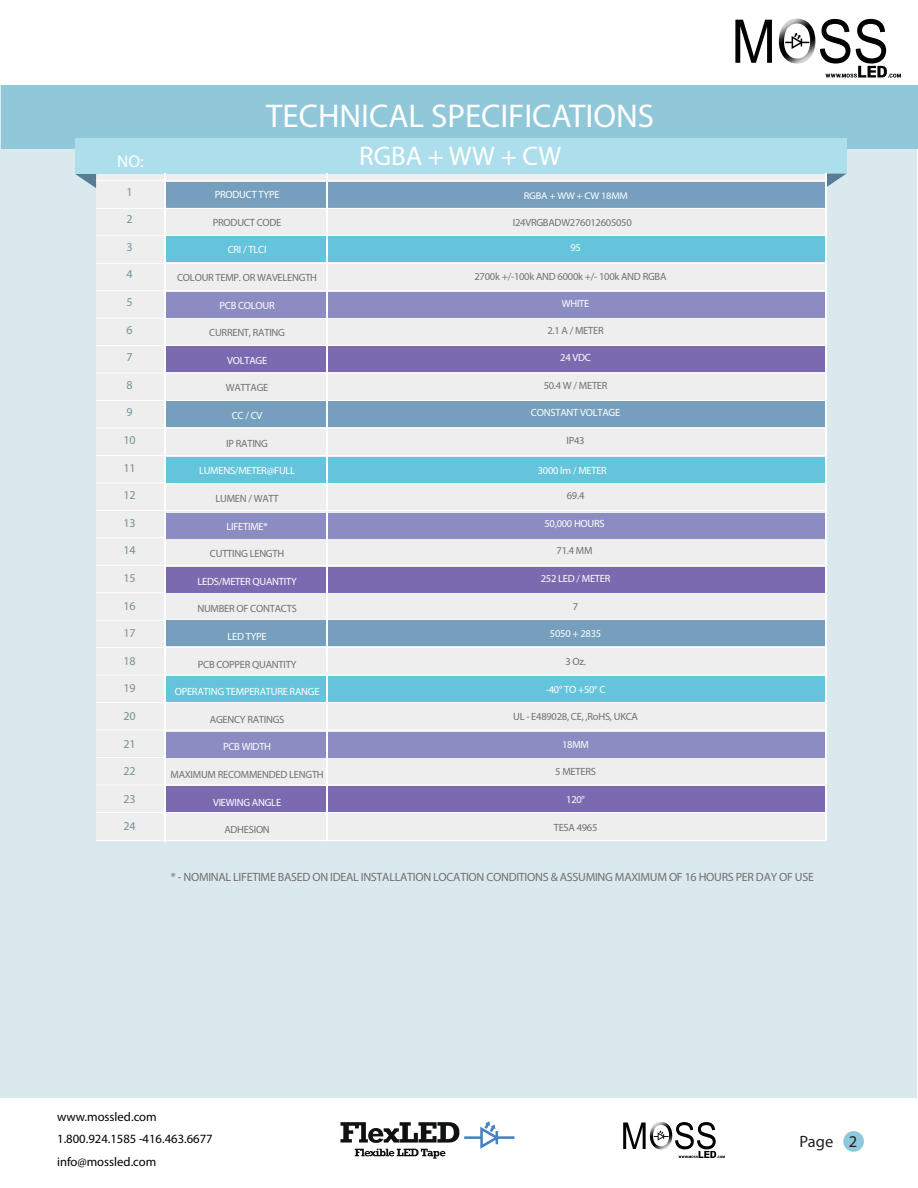
<style>
.page{position:relative;width:918px;height:1188px;background:#fff}
.page>*{position:absolute;margin:0;border:0;box-sizing:border-box;transform-origin:0 0}
.t1{font:33px "Myriad Pro";color:#fff}
.t2{font:27px "Myriad Pro";letter-spacing:.005em;color:#fff}
.t3{font:17.1px "Myriad Pro";color:#fff}
.t4{font:16.5px "Myriad Pro";color:#231f20}
.t5{font:12.6px/22px "Myriad Pro";color:#010203}
.t6{font:12px "Myriad Pro";letter-spacing:-.025em;color:#736f71}
.t7{font:12px "Myriad Pro";letter-spacing:-.025em;color:#74929a}
.t8{font:10.5px "Myriad Pro";letter-spacing:-.025em;color:#736f71}
.t9{font:10.5px "Myriad Pro";letter-spacing:-.025em;color:#fff}
.t10{font:9.75px "Myriad Pro";letter-spacing:-.025em;color:#fff;scale:1.08 1}
</style>
<div class="page">
<div style="left:0;top:85px;width:916px;height:1013px;background:#dae9ee"></div>
<div style="left:2px;top:85px;width:916px;height:63px;background:#90c8d9"></div>
<div style="left:843px;top:1131px;width:21px;height:21px;background:#90c8d9;border-radius:50%"></div>
<img style="left:623px;top:1122px;width:93px;height:27px">
<img style="left:650px;top:1122px;width:22px;height:27px">
<img style="left:679px;top:1151px;width:46px;height:7px">
<svg style="left:654px;top:1131px;width:15px;height:10px"></svg>
<svg style="left:341px;top:1121px;width:174px;height:38px"></svg>
<img style="left:735px;top:19px;width:151px;height:45px">
<img style="left:779px;top:19px;width:36px;height:45px">
<img style="left:826px;top:66px;width:75px;height:12px">
<svg style="left:785px;top:33px;width:24px;height:16px"></svg>
<div style="left:96px;top:172px;width:731px;height:669px;background:#eeeeef"></div>
<svg style="left:75px;top:174px;width:21px;height:14px"></svg>
<div style="left:75px;top:138px;width:771px;height:36px;background:#acdfeb"></div>
<hr style="left:96px;top:290px;width:730px;height:1px;background:#fff">
<hr style="left:96px;top:318px;width:730px;height:1px;background:#fff">
<hr style="left:96px;top:345px;width:730px;height:1px;background:#fff">
<hr style="left:96px;top:400px;width:730px;height:1px;background:#fff">
<hr style="left:96px;top:428px;width:730px;height:1px;background:#fff">
<hr style="left:96px;top:455px;width:730px;height:1px;background:#fff">
<div style="left:165px;top:182px;width:661px;height:26px;background:#759fbc"></div>
<hr style="left:96px;top:235px;width:730px;height:1px;background:#fff">
<hr style="left:96px;top:373px;width:730px;height:1px;background:#fff">
<hr style="left:96px;top:263px;width:730px;height:1px;background:#fff">
<hr style="left:96px;top:510px;width:730px;height:1px;background:#fff">
<hr style="left:96px;top:537px;width:730px;height:1px;background:#fff">
<hr style="left:96px;top:592px;width:730px;height:1px;background:#fff">
<hr style="left:96px;top:565px;width:730px;height:1px;background:#fff">
<hr style="left:96px;top:483px;width:730px;height:1px;background:#fff">
<hr style="left:96px;top:208px;width:730px;height:1px;background:#fff">
<hr style="left:96px;top:702px;width:730px;height:1px;background:#fff">
<hr style="left:96px;top:675px;width:730px;height:1px;background:#fff">
<hr style="left:96px;top:647px;width:730px;height:1px;background:#fff">
<hr style="left:96px;top:620px;width:730px;height:1px;background:#fff">
<hr style="left:96px;top:812px;width:730px;height:1px;background:#fff">
<hr style="left:96px;top:785px;width:730px;height:1px;background:#fff">
<hr style="left:96px;top:757px;width:730px;height:1px;background:#fff">
<div style="left:165px;top:292px;width:661px;height:26px;background:#8b8cc2"></div>
<div style="left:165px;top:346px;width:661px;height:26px;background:#7c6ab0"></div>
<div style="left:165px;top:236px;width:661px;height:26px;background:#64c4db"></div>
<div style="left:165px;top:401px;width:661px;height:26px;background:#759fbc"></div>
<div style="left:165px;top:513px;width:661px;height:26px;background:#8b8cc2"></div>
<div style="left:165px;top:567px;width:661px;height:26px;background:#7c6ab0"></div>
<div style="left:165px;top:457px;width:661px;height:26px;background:#64c4db"></div>
<div style="left:165px;top:620px;width:661px;height:26px;background:#759fbc"></div>
<div style="left:165px;top:732px;width:661px;height:26px;background:#8b8cc2"></div>
<div style="left:165px;top:786px;width:661px;height:26px;background:#7c6ab0"></div>
<div style="left:165px;top:676px;width:661px;height:26px;background:#64c4db"></div>
<hr style="left:96px;top:730px;width:730px;height:1px;background:#fff">
<hr style="left:96px;top:840px;width:730px;height:1px;background:#fff">
<hr style="left:96px;top:180px;width:730px;height:1px;background:#fff">
<svg style="left:827px;top:174px;width:19px;height:13px"></svg>
<hr style="left:825px;top:174px;width:2px;height:667px;background:#fff">
<hr style="left:164px;top:174px;width:1px;height:668px;background:#fff">
<hr style="left:326px;top:174px;width:1px;height:667px;background:#fff">
<h3 class="t3" style="left:117px;top:151px;width:28px">NO:</h3>
<p class="t7" style="left:127px;top:184px;width:8px">1</p>
<p class="t7" style="left:127px;top:212px;width:8px">2</p>
<p class="t7" style="left:127px;top:239px;width:8px">3</p>
<p class="t7" style="left:127px;top:267px;width:8px">4</p>
<p class="t7" style="left:127px;top:295px;width:8px">5</p>
<p class="t7" style="left:127px;top:322px;width:8px">6</p>
<p class="t7" style="left:127px;top:350px;width:8px">7</p>
<p class="t7" style="left:127px;top:377px;width:8px">8</p>
<p class="t7" style="left:127px;top:405px;width:8px">9</p>
<p class="t7" style="left:124px;top:433px;width:14px">10</p>
<p class="t7" style="left:124px;top:460px;width:14px">11</p>
<p class="t7" style="left:124px;top:488px;width:14px">12</p>
<p class="t7" style="left:124px;top:515px;width:14px">13</p>
<p class="t7" style="left:124px;top:543px;width:14px">14</p>
<p class="t7" style="left:124px;top:571px;width:14px">15</p>
<p class="t7" style="left:124px;top:598px;width:14px">16</p>
<p class="t7" style="left:124px;top:626px;width:14px">17</p>
<p class="t7" style="left:124px;top:653px;width:14px">18</p>
<p class="t7" style="left:124px;top:681px;width:14px">19</p>
<p class="t7" style="left:124px;top:709px;width:14px">20</p>
<p class="t7" style="left:124px;top:736px;width:14px">21</p>
<p class="t7" style="left:124px;top:764px;width:14px">22</p>
<p class="t7" style="left:124px;top:791px;width:14px">23</p>
<p class="t7" style="left:124px;top:819px;width:14px">24</p>
<h1 class="t1" style="left:266px;top:96px;width:389px">TECHNICAL SPECIFICATIONS</h1>
<p class="t9" style="left:215px;top:188px;width:66px">PRODUCT TYPE</p>
<p class="t8" style="left:213px;top:216px;width:70px">PRODUCT CODE</p>
<p class="t9" style="left:228px;top:243px;width:40px">CRI / TLCI</p>
<p class="t8" style="left:177px;top:271px;width:142px">COLOUR TEMP. OR WAVELENGTH</p>
<p class="t9" style="left:220px;top:299px;width:57px">PCB COLOUR</p>
<p class="t8" style="left:209px;top:326px;width:77px">CURRENT, RATING</p>
<p class="t9" style="left:227px;top:354px;width:42px">VOLTAGE</p>
<p class="t8" style="left:226px;top:381px;width:44px">WATTAGE</p>
<p class="t9" style="left:232px;top:409px;width:32px">CC / CV</p>
<p class="t8" style="left:226px;top:437px;width:43px">IP RATING</p>
<p class="t9" style="left:199px;top:464px;width:98px">LUMENS/METER@FULL</p>
<p class="t8" style="left:216px;top:492px;width:65px">LUMEN / WATT</p>
<p class="t9" style="left:226px;top:520px;width:43px">LIFETIME*</p>
<p class="t8" style="left:210px;top:547px;width:76px">CUTTING LENGTH</p>
<p class="t9" style="left:198px;top:575px;width:101px">LEDS/METER QUANTITY</p>
<p class="t8" style="left:197px;top:602px;width:101px">NUMBER OF CONTACTS</p>
<p class="t9" style="left:228px;top:630px;width:41px">LED TYPE</p>
<p class="t8" style="left:198px;top:658px;width:100px">PCB COPPER QUANTITY</p>
<p class="t9" style="left:175px;top:685px;width:146px">OPERATING TEMPERATURE RANGE</p>
<p class="t8" style="left:210px;top:713px;width:76px">AGENCY RATINGS</p>
<p class="t9" style="left:223px;top:740px;width:50px">PCB WIDTH</p>
<p class="t8" style="left:171px;top:768px;width:155px">MAXIMUM RECOMMENDED LENGTH</p>
<p class="t9" style="left:213px;top:796px;width:70px">VIEWING ANGLE</p>
<p class="t8" style="left:224px;top:823px;width:47px">ADHESION</p>
<h2 class="t2" style="left:359px;top:139px;width:204px">RGBA + WW + CW</h2>
<p class="t10" style="left:524px;top:189px;width:98px">RGBA + WW + CW 18MM</p>
<p class="t8" style="left:513px;top:216px;width:120px">I24VRGBADW276012605050</p>
<p class="t9" style="left:570px;top:241px;width:12px">95</p>
<p class="t8" style="left:474px;top:270px;width:193px">2700k +/-100k AND 6000k +/- 100k AND RGBA</p>
<p class="t9" style="left:562px;top:297px;width:29px">WHITE</p>
<p class="t8" style="left:547px;top:324px;width:58px">2.1 A / METER</p>
<p class="t9" style="left:560px;top:351px;width:32px">24 VDC</p>
<p class="t8" style="left:544px;top:379px;width:65px">50.4 W / METER</p>
<p class="t9" style="left:531px;top:406px;width:91px">CONSTANT VOLTAGE</p>
<p class="t8" style="left:567px;top:434px;width:20px">IP43</p>
<p class="t9" style="left:538px;top:464px;width:71px">3000 lm / METER</p>
<p class="t8" style="left:567px;top:489px;width:19px">69.4</p>
<p class="t9" style="left:545px;top:517px;width:62px">50,000 HOURS</p>
<p class="t8" style="left:557px;top:544px;width:37px">71.4 MM</p>
<p class="t9" style="left:541px;top:572px;width:71px">252 LED / METER</p>
<p class="t8" style="left:573px;top:600px;width:7px">7</p>
<p class="t9" style="left:550px;top:627px;width:53px">5050 + 2835</p>
<p class="t8" style="left:565px;top:655px;width:22px">3 Oz.</p>
<p class="t9" style="left:546px;top:683px;width:61px">-40° TO +50° C</p>
<p class="t8" style="left:513px;top:710px;width:126px">UL - E489028, CE, ,RoHS, UKCA</p>
<p class="t9" style="left:562px;top:738px;width:28px">18MM</p>
<p class="t8" style="left:555px;top:765px;width:42px">5 METERS</p>
<p class="t9" style="left:566px;top:793px;width:20px">120°</p>
<p class="t8" style="left:554px;top:821px;width:45px">TESA 4965</p>
<p class="t6" style="left:171px;top:870px;width:645px">* - NOMINAL LIFETIME BASED ON IDEAL INSTALLATION LOCATION CONDITIONS &amp; ASSUMING MAXIMUM OF 16 HOURS PER DAY OF USE</p>
<p class="t5" style="left:57px;top:1106px;width:157px">www.mossled.com<br>1.800.924.1585 -416.463.6677 info@mossled.com</p>
<h3 class="t4" style="left:800px;top:1132px;width:59px">Page 2</h3>
</div>
